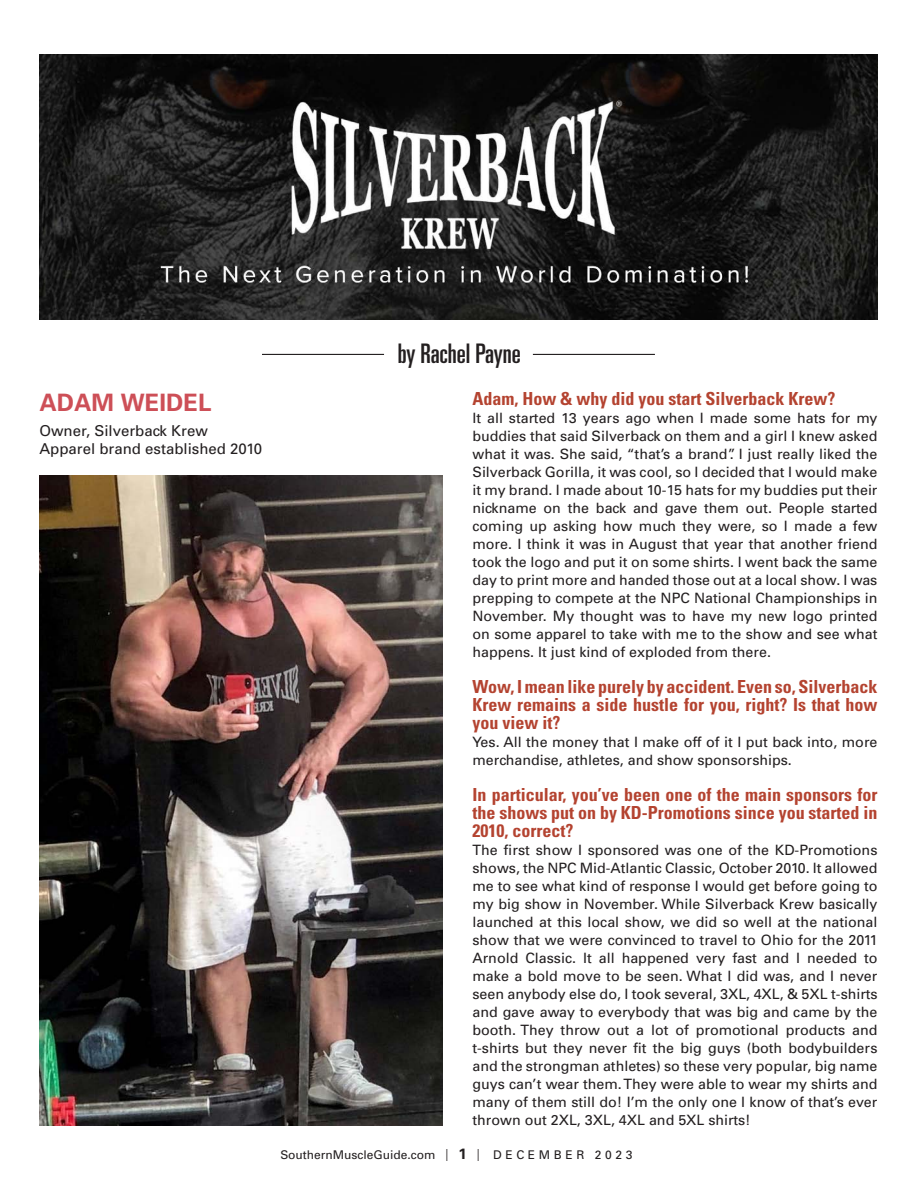
<style>
.page{position:relative;width:918px;height:1188px;background:#fff}
.page>*{position:absolute;margin:0;border:0;box-sizing:border-box;transform-origin:0 0}
.Body_Copy{font:ultra-condensed 27px "Univers";color:#231f20}
.t1{font:700 24px "Univers";color:#cd4f57}
.Body_Copy-2{font:700 condensed 18px/18px "Univers";color:#b44330;text-align:justify}
.t2{font:15px "Univers";color:#231f20}
.t3{font:14.25px/18px "Univers";color:#231f20;text-align:justify}
.t4{font:12px "Univers";color:#231f20}
.s1{font-stretch:condensed}
.s2{font-weight:700;font-size:15px}
</style>
<div class="page">
<img style="left:39px;top:54px;width:839px;height:266px">
<hr style="left:262px;top:354px;width:122px;height:1px;background:#231f20">
<hr style="left:533px;top:354px;width:122px;height:1px;background:#231f20">
<img style="left:39px;top:476px;width:403px;height:650px">
<p class="t1" style="left:39px;top:388px;width:173px">ADAM WEIDEL</p>
<p class="t2" style="left:39px;top:422px;width:170px">Owner, Silverback Krew</p>
<p class="t2" style="left:39px;top:440px;width:224px">Apparel brand established 2010</p>
<p class="Body_Copy" style="left:398px;top:338px;width:125px">by Rachel Payne</p>
<p class="Body_Copy-2" style="left:472px;top:390px;width:364px">Adam, How &amp; why did you start Silverback Krew?</p>
<p class="t3" style="left:472px;top:409px;width:407px">It all started 13 years ago when I made some hats for my buddies that said Silverback on them and a girl I knew asked what it was. She said, “that’s a brand”. I just really liked the Silverback Gorilla, it was cool, so I decided that I would make it my brand. I made about 10-15 hats for my buddies put their nickname on the back and gave them out. People started coming up asking how much they were, so I made a few more. I think it was in August that year that another friend took the logo and put it on some shirts. I went back the same day to print more and handed those out at a local show. I was prepping to compete at the NPC National Championships in November. My thought was to have my new logo printed on some apparel to take with me to the show and see what happens. It just kind of exploded from there.</p>
<p class="Body_Copy-2" style="left:472px;top:678px;width:407px">Wow, I mean like purely by accident. Even so, Silverback Krew remains a side hustle for you, right? Is that how you view it?</p>
<p class="t3" style="left:472px;top:733px;width:406px">Yes. All the money that I make off of it I put back into, more merchandise, athletes, and show sponsorships.</p>
<p class="Body_Copy-2" style="left:472px;top:786px;width:407px">In particular, you’ve been one of the main sponsors for the shows put on by KD-Promotions since you started in 2010, correct?</p>
<p class="t3" style="left:472px;top:841px;width:407px">The first show I sponsored was one of the KD-Promotions shows, the NPC Mid-Atlantic Classic, October 2010. It allowed me to see what kind of response I would get before going to my big show in November. While Silverback Krew basically launched at this local show, we did so well at the national show that we were convinced to travel to Ohio for the 2011<br>Arnold Classic. It all happened very fast and I needed to make a bold move to be seen. What I did was, and I never seen anybody else do, I took several, 3XL, 4XL, &amp; 5XL t-shirts and gave away to everybody that was big and came by the booth. They throw out a lot of promotional products and t-shirts but they never fit the big guys (both bodybuilders and the strongman athletes) so these very popular, big name guys can’t wear them. They were able to wear my shirts and many of them still do! I’m the only one I know of that’s ever thrown out 2XL, 3XL, 4XL and 5XL shirts!</p>
<p class="t4" style="left:280px;top:1148px;width:354px">SouthernMuscleGuide.com <span class="s1">|</span> <span class="s2">1</span> <span class="s1">|</span> D E C E M B E R 2 0 2 3</p>
</div>
